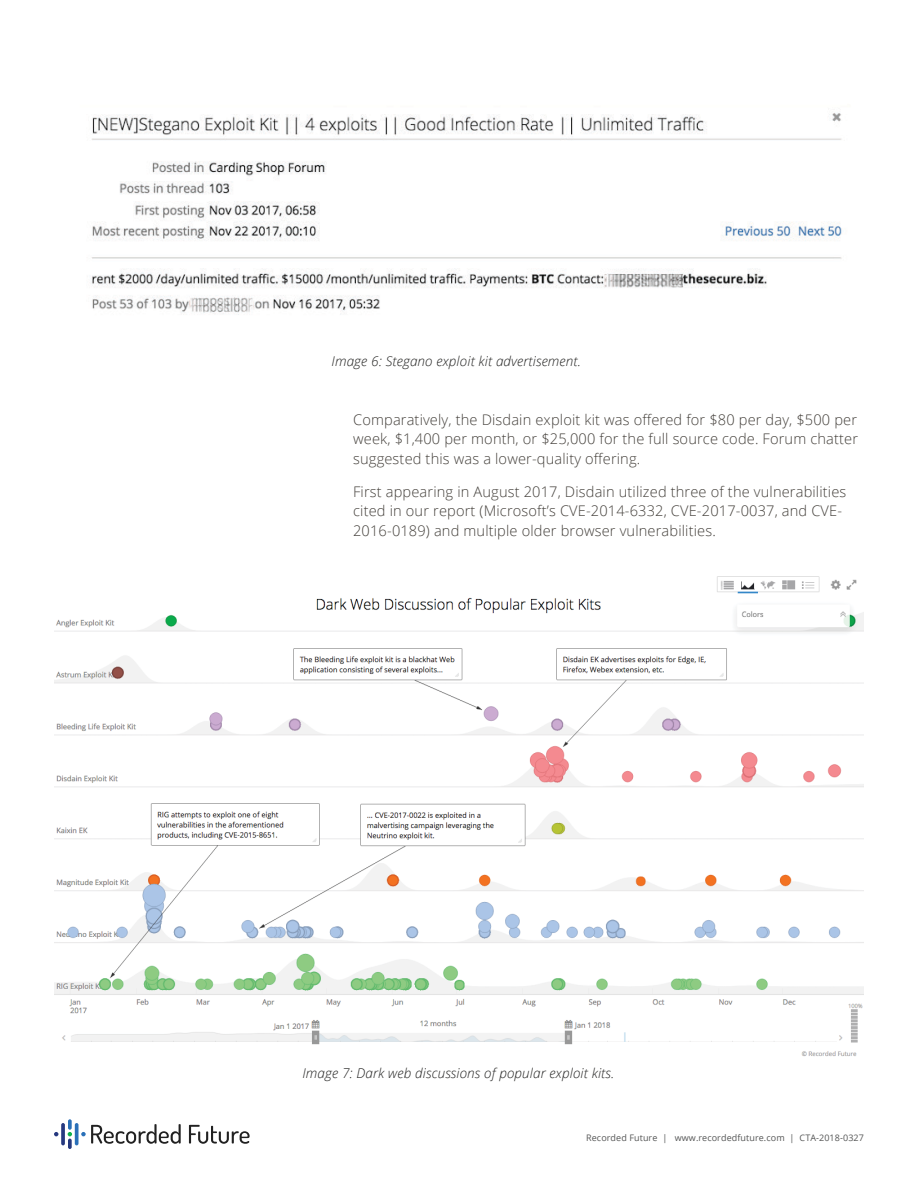
<style>
.page{position:relative;width:918px;height:1188px;background:#fff}
.page>*{position:absolute;margin:0;border:0;box-sizing:border-box;transform-origin:0 0}
._6__Body_Copy{font:300 14.7px/19.5px "Open Sans";letter-spacing:.01em;color:#44403b;text-align:justify}
._11__Caption_Text{font:italic 300 13.5px "Open Sans";letter-spacing:.01em;color:#222221}
.Source{font:9px "Open Sans";letter-spacing:.01em;color:#565757}
</style>
<div class="page">
<svg style="left:68px;top:1132px;width:4px;height:4px"></svg>
<svg style="left:81px;top:1124px;width:136px;height:20px"></svg>
<svg style="left:54px;top:1132px;width:4px;height:4px"></svg>
<svg style="left:68px;top:1139px;width:4px;height:10px"></svg>
<svg style="left:75px;top:1123px;width:4px;height:22px"></svg>
<svg style="left:61px;top:1123px;width:4px;height:22px"></svg>
<svg style="left:68px;top:1119px;width:4px;height:11px"></svg>
<img style="left:91px;top:113px;width:751px;height:202px">
<img style="left:54px;top:576px;width:810px;height:481px">
<p class="_11__Caption_Text" style="left:332px;top:352px;width:251px">Image 6: Stegano exploit kit advertisement.</p>
<p class="_6__Body_Copy" style="left:353px;top:409px;width:507px">Comparatively, the Disdain exploit kit was offered for $80 per day, $500 per week, $1,400 per month, or $25,000 for the full source code. Forum chatter suggested this was a lower-quality offering.</p>
<p class="_6__Body_Copy" style="left:353px;top:481px;width:495px;text-align:left">First appearing in August 2017, Disdain utilized three of the vulnerabilities cited in our report (Microsoft’s CVE-2014-6332, CVE-2017-0037, and CVE-<br>2016-0189) and multiple older browser vulnerabilities.</p>
<p class="_11__Caption_Text" style="left:302px;top:1064px;width:313px">Image 7: Dark web discussions of popular exploit kits.</p>
<p class="Source" style="left:586px;top:1132px;width:279px">Recorded Future | www.recordedfuture.com | CTA-2018-0327</p>
</div>
